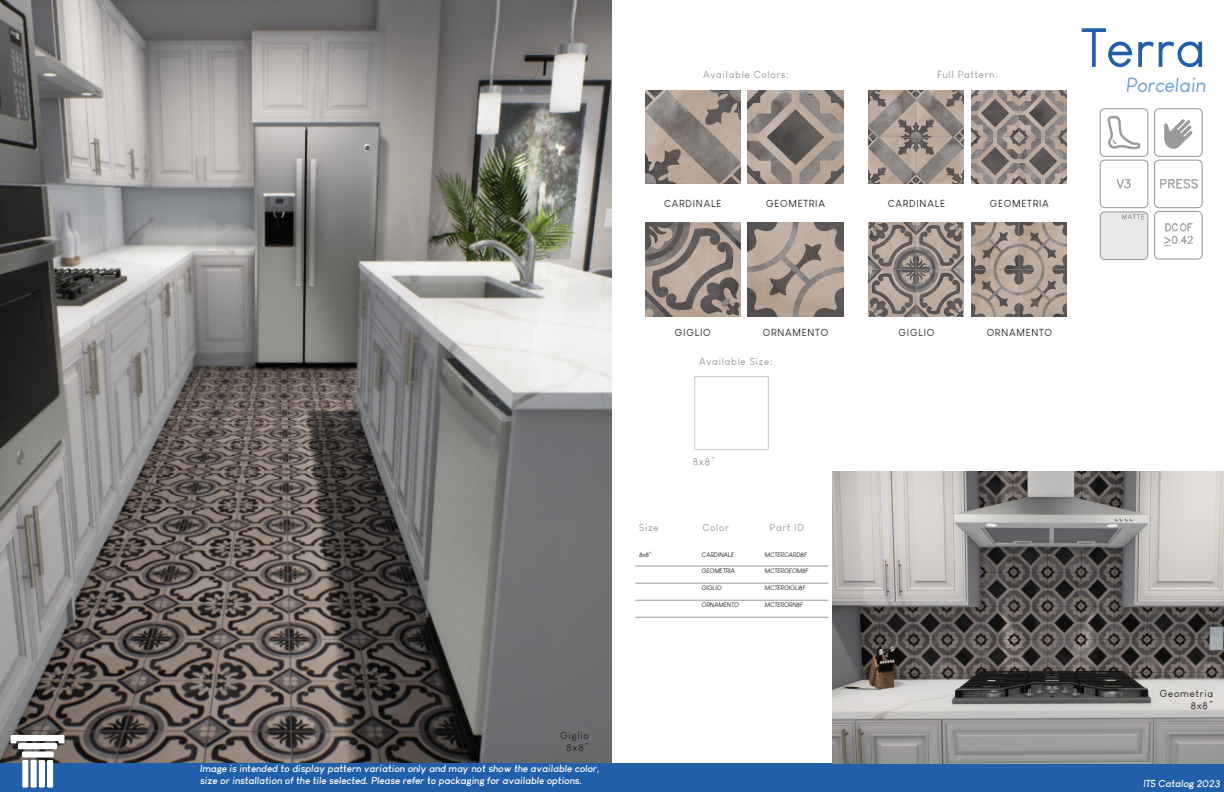
<style>
.page{position:relative;width:1224px;height:792px;background:#fff}
.page>*{position:absolute;margin:0;border:0;box-sizing:border-box;transform-origin:0 0}
.t1{font:54px "Louis George Cafe";color:#215faa}
.t2{font:italic 20px "Louis George Cafe";color:#669ed4}
.t3{font:italic 700 10px/12px "Louis George Cafe";color:#fff}
.t4{font:10px "Louis George Cafe";letter-spacing:.075em;color:#231f20}
.t5{font:10px "Louis George Cafe";letter-spacing:.075em;color:#939598}
.t6{font:italic 6.5px "Louis George Cafe";color:#231f20}
</style>
<div class="page">
<img style="left:0;top:0;width:612px;height:763px">
<div style="left:0;top:763px;width:1224px;height:29px;background:#215faa"></div>
<img style="left:0;top:730px;width:73px;height:58px">
<img style="left:832px;top:472px;width:392px;height:291px">
<hr style="left:635px;top:566px;width:65px;height:1px;background:#999">
<hr style="left:700px;top:566px;width:63px;height:1px;background:#999">
<hr style="left:763px;top:566px;width:65px;height:1px;background:#999">
<hr style="left:635px;top:583px;width:65px;height:1px;background:#999">
<hr style="left:700px;top:583px;width:63px;height:1px;background:#999">
<hr style="left:763px;top:583px;width:65px;height:1px;background:#999">
<hr style="left:635px;top:600px;width:65px;height:1px;background:#999">
<hr style="left:700px;top:600px;width:63px;height:1px;background:#999">
<hr style="left:763px;top:600px;width:65px;height:1px;background:#999">
<hr style="left:635px;top:617px;width:65px;height:1px;background:#999">
<hr style="left:700px;top:617px;width:63px;height:1px;background:#999">
<hr style="left:763px;top:617px;width:65px;height:1px;background:#999">
<img style="left:1107px;top:115px;width:34px;height:35px">
<div style="left:1100px;top:108px;width:48px;height:49px;border:1px solid #939598;border-radius:4px"></div>
<img style="left:1100px;top:160px;width:48px;height:48px">
<div style="left:1100px;top:160px;width:48px;height:48px;border:1px solid #939598;border-radius:4px"></div>
<div style="left:1100px;top:212px;width:48px;height:46px;background:#e7e9e9"></div>
<div style="left:1100px;top:212px;width:48px;height:48px;border:1px solid #939598;border-radius:4px"></div>
<img style="left:1156px;top:110px;width:46px;height:46px">
<div style="left:1154px;top:108px;width:48px;height:49px;border:1px solid #939598;border-radius:4px"></div>
<img style="left:1160px;top:160px;width:42px;height:48px">
<div style="left:1154px;top:160px;width:48px;height:48px;border:1px solid #939598;border-radius:4px"></div>
<img style="left:1155px;top:211px;width:47px;height:48px">
<div style="left:1154px;top:211px;width:48px;height:48px;border:1px solid #939598;border-radius:4px"></div>
<svg style="left:695px;top:376px;width:73px;height:74px"></svg>
<img style="left:645px;top:91px;width:95px;height:93px">
<img style="left:645px;top:223px;width:95px;height:93px">
<img style="left:869px;top:91px;width:95px;height:93px">
<img style="left:869px;top:223px;width:95px;height:93px">
<img style="left:748px;top:91px;width:95px;height:93px">
<img style="left:748px;top:223px;width:95px;height:93px">
<img style="left:971px;top:91px;width:96px;height:93px">
<img style="left:971px;top:223px;width:96px;height:93px">
<p class="t5" style="left:703px;top:68px;width:87px">Available Colors:</p>
<p class="t5" style="left:937px;top:68px;width:63px">Full Pattern:</p>
<p class="t1" style="left:1081px;top:16px;width:126px">Terra</p>
<p class="t2" style="left:1126px;top:73px;width:82px">Porcelain</p>
<p class="t4" style="left:664px;top:197px;width:59px">CARDINALE</p>
<p class="t4" style="left:766px;top:197px;width:60px">GEOMETRIA</p>
<p class="t4" style="left:888px;top:198px;width:59px">CARDINALE</p>
<p class="t4" style="left:990px;top:198px;width:60px">GEOMETRIA</p>
<p class="t4" style="left:675px;top:326px;width:37px">GIGLIO</p>
<p class="t4" style="left:763px;top:326px;width:67px">ORNAMENTO</p>
<p class="t5" style="left:699px;top:355px;width:75px">Available Size:</p>
<p class="t5" style="left:693px;top:456px;width:24px">8x8”</p>
<p class="t5" style="left:639px;top:522px;width:21px">Size</p>
<p class="t5" style="left:702px;top:522px;width:28px">Color</p>
<p class="t5" style="left:770px;top:522px;width:36px">Part ID</p>
<p class="t6" style="left:639px;top:551px;width:14px">8x8”</p>
<p class="t6" style="left:702px;top:551px;width:34px">CARDINALE</p>
<p class="t6" style="left:765px;top:551px;width:43px">MCTERCARD8F</p>
<p class="t6" style="left:702px;top:567px;width:35px">GEOMETRIA</p>
<p class="t6" style="left:765px;top:567px;width:45px">MCTERGEOM8F</p>
<p class="t6" style="left:702px;top:584px;width:21px">GIGLIO</p>
<p class="t6" style="left:765px;top:584px;width:42px">MCTERGIGLI8F</p>
<p class="t6" style="left:702px;top:601px;width:39px">ORNAMENTO</p>
<p class="t6" style="left:765px;top:601px;width:40px">MCTERORN8F</p>
<p class="t4" style="left:560px;top:730px;width:30px">Giglio</p>
<p class="t4" style="left:566px;top:742px;width:24px">8x8”</p>
<p class="t3" style="left:200px;top:763px;width:401px">Image is intended to display pattern variation only and may not show the available color, size or installation of the tile selected. Please refer to packaging for available options.</p>
<p class="t4" style="left:899px;top:326px;width:37px">GIGLIO</p>
<p class="t4" style="left:987px;top:326px;width:67px">ORNAMENTO</p>
<p class="t4" style="left:1160px;top:688px;width:55px">Geometria</p>
<p class="t4" style="left:1191px;top:700px;width:24px">8x8”</p>
<p class="t3" style="left:1143px;top:777px;width:78px">ITS Catalog 2023</p>
</div>
